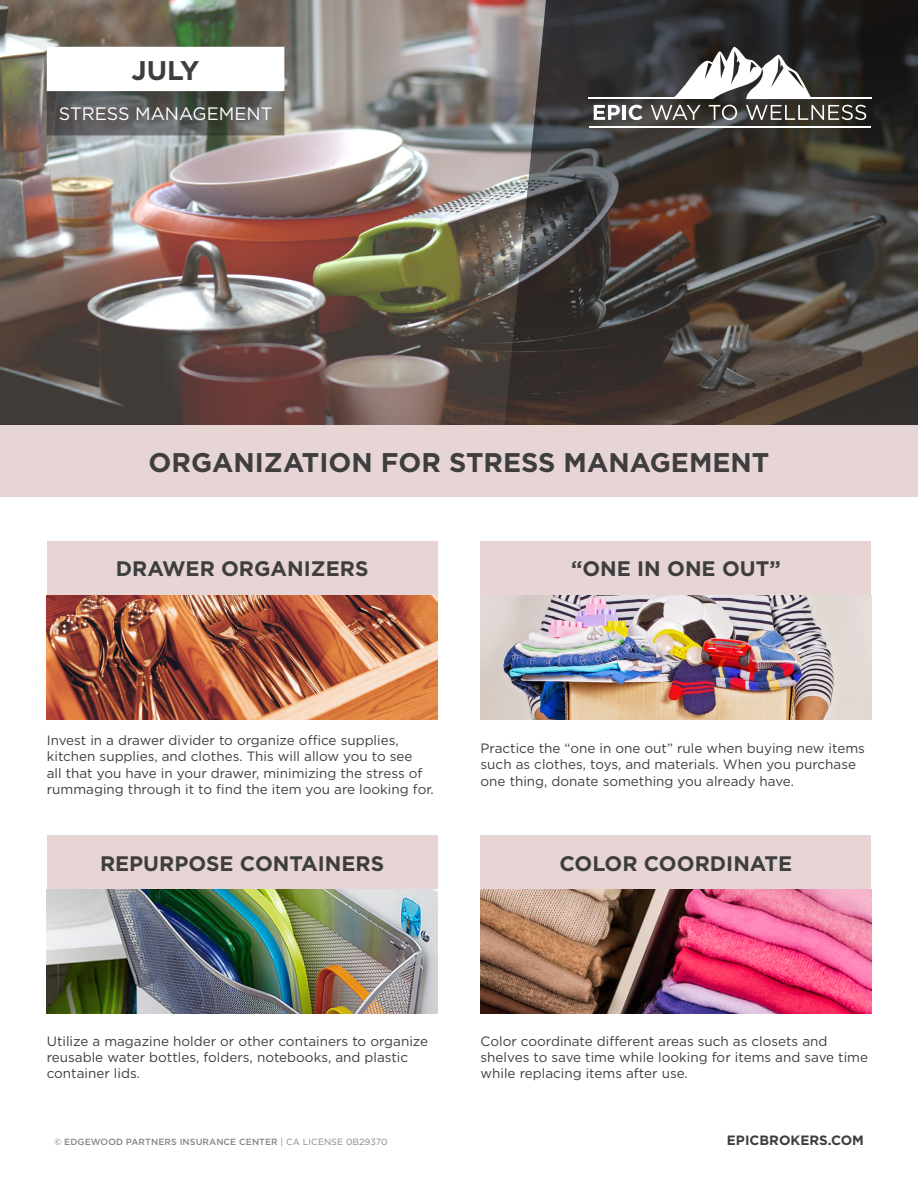
<style>
.page{position:relative;width:918px;height:1188px;background:#fff}
.page>*{position:absolute;margin:0;border:0;box-sizing:border-box;transform-origin:0 0}
.t1{font:700 27px "Gotham";color:#3e3e3f}
.t2{font:700 21px "Gotham";color:#3e3e3f}
.t3{font:18px "Gotham";color:#fff}
.t4{font:13.5px/16.2px "Gotham";color:#3e3e3f}
.t5{font:700 13.5px "Gotham";color:#3e3e3f}
.t6{font:500 9px "Gotham";letter-spacing:.01em;color:#838589}
.s1{font-weight:400}
</style>
<div class="page">
<img style="left:0;top:0;width:504px;height:426px">
<svg style="left:504px;top:0;width:414px;height:426px;background:#433e3a"></svg>
<svg style="left:673px;top:47px;width:139px;height:52px"></svg>
<svg style="left:594px;top:105px;width:26px;height:15px"></svg>
<hr style="left:622px;top:105px;width:4px;height:15px;background:#fff">
<svg style="left:629px;top:105px;width:14px;height:15px"></svg>
<svg style="left:651px;top:105px;width:50px;height:15px"></svg>
<svg style="left:709px;top:105px;width:28px;height:15px"></svg>
<svg style="left:746px;top:105px;width:120px;height:15px;background:#686660"></svg>
<hr style="left:747px;top:97px;width:124px;height:2px;background:#fff">
<hr style="left:588px;top:97px;width:125px;height:2px;background:#fff">
<hr style="left:589px;top:126px;width:282px;height:1px;background:#fff">
<div style="left:0;top:426px;width:918px;height:71px;background:#e7d5d5"></div>
<img style="left:47px;top:595px;width:390px;height:124px">
<img style="left:47px;top:889px;width:390px;height:125px">
<img style="left:481px;top:595px;width:390px;height:124px">
<img style="left:481px;top:889px;width:390px;height:125px">
<div style="left:47px;top:835px;width:390px;height:54px;background:#e7d5d5"></div>
<div style="left:47px;top:541px;width:390px;height:54px;background:#e7d5d5"></div>
<div style="left:481px;top:835px;width:390px;height:54px;background:#e7d5d5"></div>
<div style="left:481px;top:541px;width:390px;height:54px;background:#e7d5d5"></div>
<svg style="left:50px;top:94px;width:231px;height:38px;background:#5a5c59"></svg>
<div style="left:47px;top:91px;width:237px;height:44px;border:2px solid #231f20"></div>
<div style="left:47px;top:47px;width:237px;height:44px;background:#fff"></div>
<p class="t1" style="left:131px;top:52px;width:70px">JULY</p>
<p class="t3" style="left:59px;top:103px;width:215px">STRESS MANAGEMENT</p>
<p class="t1" style="left:149px;top:445px;width:622px">ORGANIZATION FOR STRESS MANAGEMENT</p>
<p class="t2" style="left:116px;top:555px;width:254px">DRAWER ORGANIZERS</p>
<p class="t2" style="left:571px;top:555px;width:211px">“ONE IN ONE OUT”</p>
<p class="t4" style="left:47px;top:732px;width:389px">Invest in a drawer divider to organize office supplies, kitchen supplies, and clothes. This will allow you to see<br>all that you have in your drawer, minimizing the stress of rummaging through it to find the item you are looking for.</p>
<p class="t2" style="left:100px;top:849px;width:286px">REPURPOSE CONTAINERS</p>
<p class="t4" style="left:481px;top:740px;width:386px">Practice the “one in one out” rule when buying new items such as clothes, toys, and materials. When you purchase one thing, donate something you already have.</p>
<p class="t2" style="left:560px;top:849px;width:234px">COLOR COORDINATE</p>
<p class="t4" style="left:47px;top:1033px;width:383px">Utilize a magazine holder or other containers to organize reusable water bottles, folders, notebooks, and plastic container lids.</p>
<p class="t4" style="left:481px;top:1033px;width:389px">Color coordinate different areas such as closets and shelves to save time while looking for items and save time while replacing items after use.</p>
<p class="t6" style="left:54px;top:1136px;width:335px">© EDGEWOOD PARTNERS INSURANCE CENTER <span class="s1">| CA LICENSE 0B29370</span></p>
<p class="t5" style="left:727px;top:1131px;width:139px">EPICBROKERS.COM</p>
</div>
